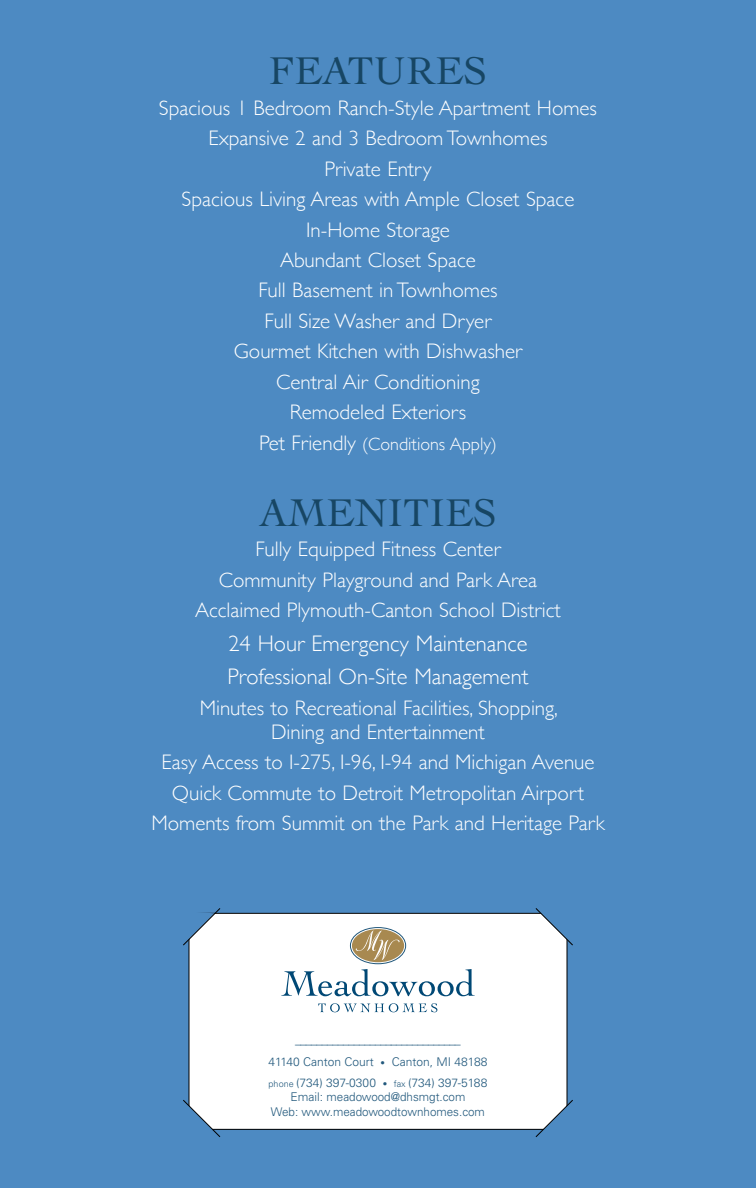
<style>
.page{position:relative;width:756px;height:1188px;background:#4d8ac2}
.page>*{position:absolute;margin:0;border:0;box-sizing:border-box;transform-origin:0 0}
.t1{font:40.5px "Cochin";color:#174664}
.t2{font:300 22.5px/33.5px "Gill Sans";color:#fff}
.t3{font:300 21px/30.5px "Gill Sans";color:#fff;text-align:center}
.t4{font:300 18px "Gill Sans";color:#fff}
.t5{font:300 12px/21.3px "Univers";color:#21587c}
.t6{font:300 11.25px "Univers";color:#21587c;scale:1.05 1}
.s1{font-size:21px}
.s2{font-size:9px}
</style>
<div class="page">
<div style="left:189px;top:913px;width:378px;height:216px;background:#fff"></div>
<div style="left:189px;top:913px;width:378px;height:217px;border:1px solid #000"></div>
<div style="left:350px;top:927px;width:56px;height:37px;border:3px solid #21587c;border-radius:50%"></div>
<svg style="left:351px;top:929px;width:54px;height:34px"></svg>
<div style="left:351px;top:928px;width:54px;height:35px;border:1px solid #fff;border-radius:50%"></div>
<svg style="left:281px;top:969px;width:194px;height:27px"></svg>
<svg style="left:318px;top:1003px;width:119px;height:9px"></svg>
<svg style="left:356px;top:930px;width:44px;height:30px"></svg>
<svg style="left:183px;top:908px;width:38px;height:38px"></svg>
<svg style="left:183px;top:1100px;width:40px;height:37px"></svg>
<svg style="left:535px;top:908px;width:38px;height:38px"></svg>
<svg style="left:535px;top:1100px;width:38px;height:37px"></svg>
<h1 class="t1" style="left:269px;top:43px;width:220px">FEATURES</h1>
<p class="t3" style="left:159px;top:92px;width:440px">Spacious 1 Bedroom Ranch-Style Apartment Homes<br>Expansive 2 and 3 Bedroom Townhomes<br>Private Entry<br>Spacious Living Areas with Ample Closet Space<br>In-Home Storage<br>Abundant Closet Space<br>Full Basement in Townhomes<br>Full Size Washer and Dryer<br>Gourmet Kitchen with Dishwasher<br>Central Air Conditioning<br>Remodeled Exteriors</p>
<p class="t4" style="left:259px;top:430px;width:239px"><span class="s1">Pet Friendly</span> (Conditions Apply)</p>
<h1 class="t1" style="left:259px;top:485px;width:239px">AMENITIES</h1>
<p class="t3" style="left:195px;top:533px;width:367px">Fully Equipped Fitness Center<br>Community Playground and Park Area<br>Acclaimed Plymouth-Canton School District</p>
<p class="t2" style="left:227px;top:626px;width:303px">24 Hour Emergency Maintenance<br>Professional On-Site Management</p>
<p class="t3" style="left:200px;top:695px;width:360px;line-height:24px">Minutes to Recreational Facilities, Shopping,<br>Dining and Entertainment</p>
<p class="t3" style="left:151px;top:746px;width:455px">Easy Access to I-275, I-96, I-94 and Michigan Avenue<br>Quick Commute to Detroit Metropolitan Airport<br>Moments from Summit on the Park and Heritage Park</p>
<p class="t6" style="left:295px;top:1033px;width:159px">_______________________________</p>
<p class="t5" style="left:269px;top:1051px;width:220px">41140 Canton Court <span class="s2">•</span> Canton, MI 48188 <span class="s2">phone</span> (734) 397-0300 <span class="s2">• fax</span> (734) 397-5188</p>
<p class="t5" style="left:271px;top:1090px;width:216px;line-height:14.4px;text-align:center">Email: meadowood@dhsmgt.com<br>Web: www.meadowoodtownhomes.com</p>
</div>
